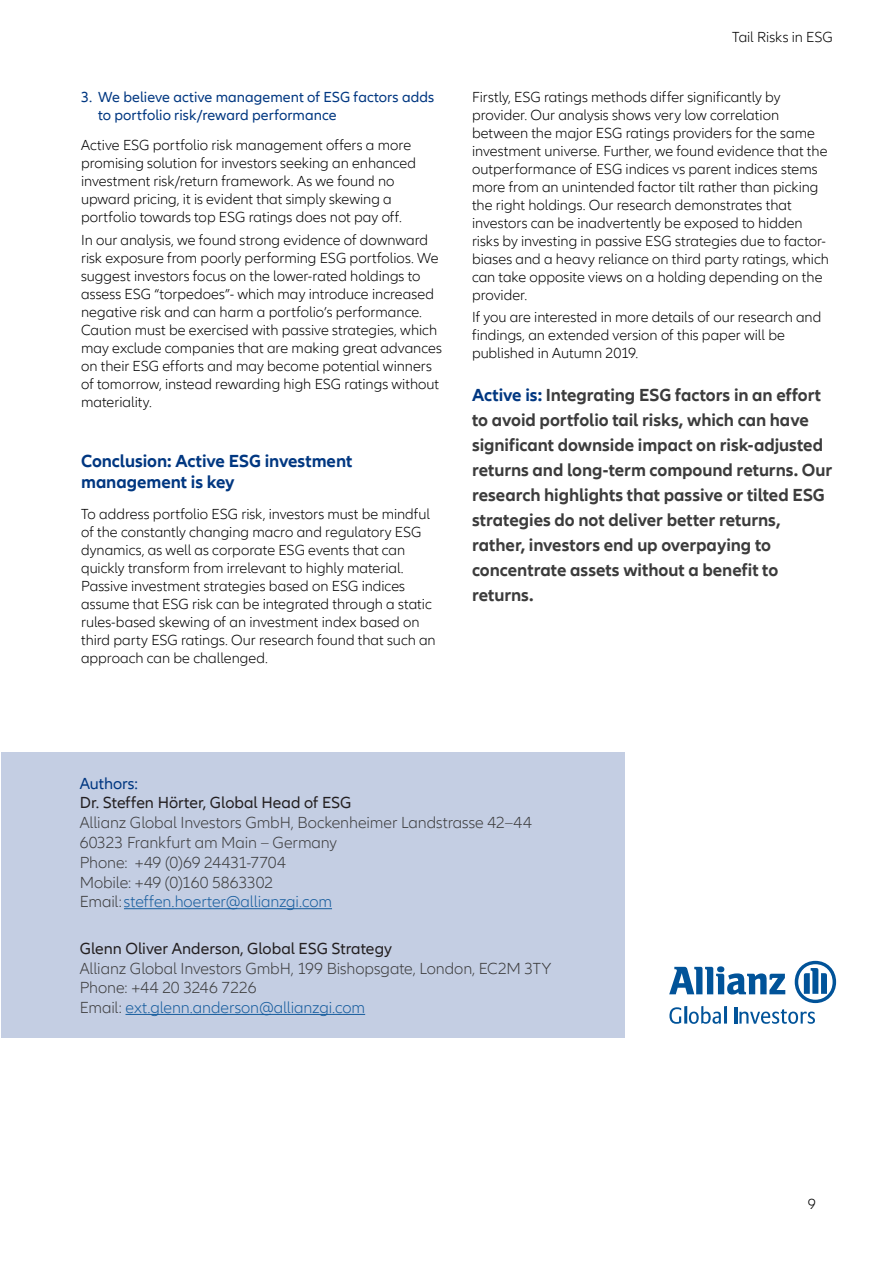
<style>
.page{position:relative;width:893px;height:1263px;background:#fff}
.page>*{position:absolute;margin:0;border:0;box-sizing:border-box;transform-origin:0 0}
.Copy_12_pt_Subheadli{font:700 18px/25px "Allianz Neo";color:#3c3c3c}
._12_pt_Subheadline_T{font:700 18px/21px "Allianz Neo";letter-spacing:-.005em;color:#003781}
.URL_11pt{font:300 16.5px "Allianz Neo";letter-spacing:-.005em;color:#3e3e3f}
._1_Table_Content_Blu{font:300 16.5px "Allianz Neo";letter-spacing:-.005em;color:#3e3e3f}
._1_Table_Content_Blu-2{font:16.5px "Allianz Neo";color:#231f20}
._1_Table_Content_Blu-3{font:300 16.5px "Allianz Neo";letter-spacing:-.005em;color:#175d9e}
._10_pt_Copy{font:300 16.5px "Allianz Neo";letter-spacing:-.01em;color:#175d9e}
._1_Table_Header_bold{font:16.5px "Allianz Neo";color:#003781}
._10_pt_Copy-2{font:300 15px/18px "Allianz Neo";color:#000}
.t1{font:15px/18px "Allianz Neo";letter-spacing:.005em;color:#003781}
.s1{color:#003781}
.s2{color:#3c3c3c}
.s3{color:#3e3e3f}
</style>
<div class="page">
<div style="left:1px;top:752px;width:624px;height:285px;background:#c4cee3"></div>
<hr style="left:124px;top:908px;width:208px;height:1px;background:#175d9e">
<hr style="left:125px;top:1014px;width:240px;height:1px;background:#175d9e">
<svg style="left:669px;top:966px;width:116px;height:28px"></svg>
<svg style="left:795px;top:961px;width:41px;height:42px"></svg>
<svg style="left:669px;top:1007px;width:12px;height:17px"></svg>
<hr style="left:684px;top:1006px;width:3px;height:17px;background:#015399">
<svg style="left:689px;top:1006px;width:32px;height:18px"></svg>
<hr style="left:724px;top:1006px;width:3px;height:17px;background:#015399">
<hr style="left:734px;top:1007px;width:3px;height:16px;background:#015399">
<svg style="left:739px;top:1009px;width:76px;height:15px"></svg>
<p class="t1" style="left:98px;top:88px;width:338px;text-indent:-17px">3. We believe active management of ESG factors adds to portfolio risk/reward performance</p>
<p class="_10_pt_Copy-2" style="left:81px;top:137px;width:337px">Active ESG portfolio risk management offers a more promising solution for investors seeking an enhanced investment risk/return framework. As we found no upward pricing, it is evident that simply skewing a portfolio towards top ESG ratings does not pay off.</p>
<p class="_10_pt_Copy-2" style="left:81px;top:231px;width:362px">In our analysis, we found strong evidence of downward risk exposure from poorly performing ESG portfolios. We suggest investors focus on the lower-rated holdings to assess ESG “torpedoes”- which may introduce increased negative risk and can harm a portfolio’s performance.<br>Caution must be exercised with passive strategies, which may exclude companies that are making great advances on their ESG efforts and may become potential winners of tomorrow, instead rewarding high ESG ratings without materiality.</p>
<p class="_12_pt_Subheadline_T" style="left:81px;top:451px;width:273px">Conclusion: Active ESG investment management is key</p>
<p class="_10_pt_Copy-2" style="left:81px;top:505px;width:356px">To address portfolio ESG risk, investors must be mindful of the constantly changing macro and regulatory ESG dynamics, as well as corporate ESG events that can quickly transform from irrelevant to highly material.<br>Passive investment strategies based on ESG indices assume that ESG risk can be integrated through a static rules-based skewing of an investment index based on third party ESG ratings. Our research found that such an approach can be challenged.</p>
<p class="_10_pt_Copy-2" style="left:732px;top:28px;width:102px">Tail Risks in ESG</p>
<p class="_10_pt_Copy-2" style="left:472px;top:88px;width:358px">Firstly, ESG ratings methods differ significantly by provider. Our analysis shows very low correlation between the major ESG ratings providers for the same investment universe. Further, we found evidence that the outperformance of ESG indices vs parent indices stems more from an unintended factor tilt rather than picking the right holdings. Our research demonstrates that investors can be inadvertently be exposed to hidden risks by investing in passive ESG strategies due to factor&shy;biases and a heavy reliance on third party ratings, which can take opposite views on a holding depending on the provider.</p>
<p class="_10_pt_Copy-2" style="left:472px;top:308px;width:351px">If you are interested in more details of our research and findings, an extended version of this paper will be published in Autumn 2019.</p>
<p class="Copy_12_pt_Subheadli" style="left:472px;top:383px;width:362px"><span class="s1">Active is:</span> Integrating ESG factors in an effort to avoid portfolio tail risks, which can have significant downside impact on risk-adjusted returns and long-term compound returns. Our research highlights that passive or tilted ESG strategies do not deliver better returns, rather, investors end up overpaying to concentrate assets without a benefit to returns.</p>
<p class="_1_Table_Header_bold" style="left:80px;top:774px;width:60px">Authors:</p>
<p class="_1_Table_Content_Blu-2" style="left:80px;top:793px;width:273px">Dr. Steffen Hörter, Global Head of ESG</p>
<p class="URL_11pt" style="left:80px;top:813px;width:454px">Allianz Global Investors GmbH, Bockenheimer Landstrasse 42–44</p>
<p class="URL_11pt" style="left:80px;top:833px;width:259px">60323 Frankfurt am Main – Germany</p>
<p class="URL_11pt" style="left:80px;top:853px;width:208px">Phone: +49 (0)69 24431-7704</p>
<p class="URL_11pt" style="left:80px;top:873px;width:195px">Mobile: +49 (0)160 5863302</p>
<p class="_10_pt_Copy" style="left:80px;top:893px;width:254px"><span class="s2">Email:</span>steffen.hoerter@allianzgi.com</p>
<p class="_1_Table_Content_Blu-2" style="left:80px;top:939px;width:314px">Glenn Oliver Anderson, Global ESG Strategy</p>
<p class="_1_Table_Content_Blu" style="left:80px;top:959px;width:473px">Allianz Global Investors GmbH, 199 Bishopsgate, London, EC2M 3TY</p>
<p class="_1_Table_Content_Blu" style="left:80px;top:978px;width:178px">Phone: +44 20 3246 7226</p>
<p class="_1_Table_Content_Blu-3" style="left:80px;top:998px;width:287px"><span class="s3">Email:</span> ext.glenn.anderson@allianzgi.com</p>
<p class="_10_pt_Copy-2" style="left:808px;top:1196px;width:10px">9</p>
</div>
